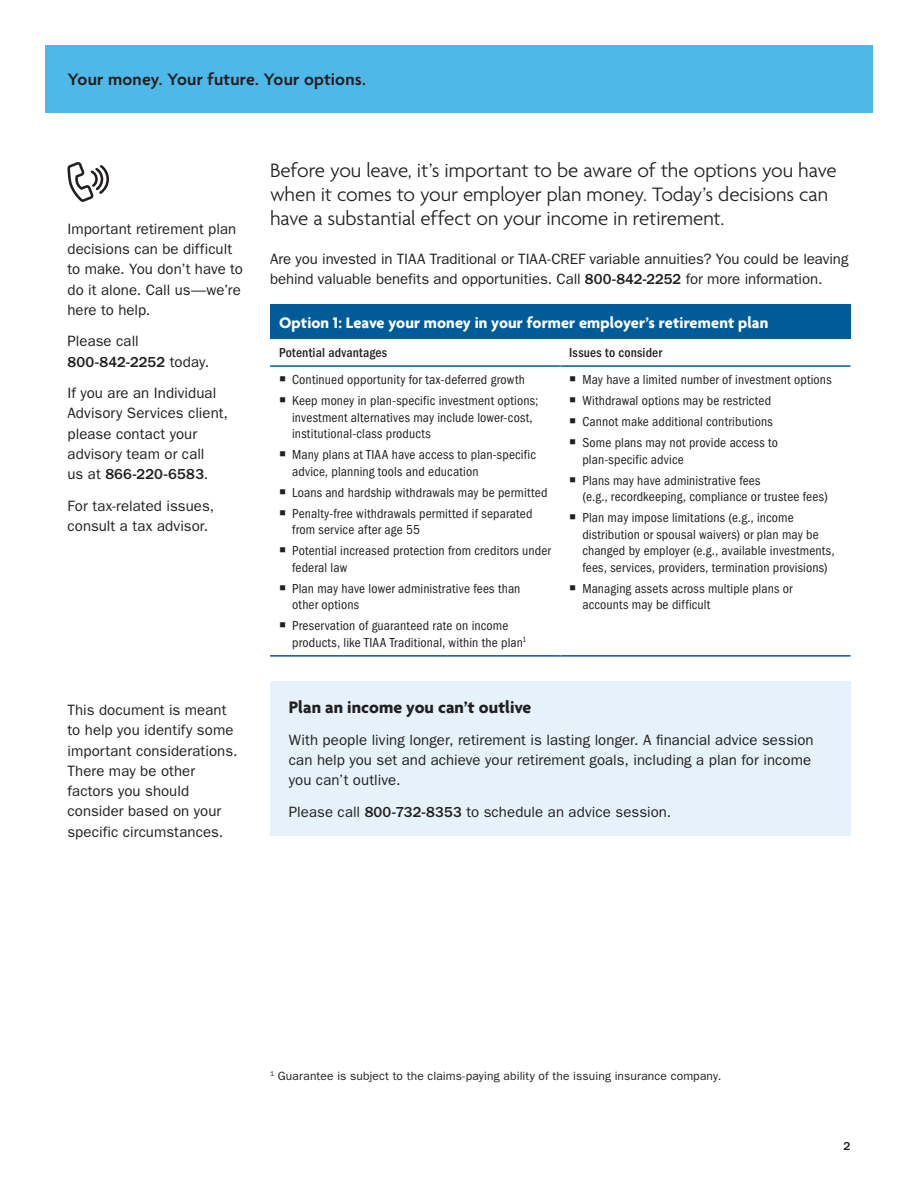
<style>
.page{position:relative;width:918px;height:1188px;background:#fff}
.page>*{position:absolute;margin:0;border:0;box-sizing:border-box;transform-origin:0 0}
.t1{font:300 21px/24px "Agenda";letter-spacing:-.005em;color:#231f20}
.t2{font:600 18px "Agenda";letter-spacing:.015em;color:#231f20}
.t3{font:700 18px "Agenda";letter-spacing:.005em;color:#231f20}
.t4{font:700 16.5px "Agenda";letter-spacing:.005em;color:#fff}
.t5{font:15px/20.2px "ITC Franklin Gothic Std";letter-spacing:.005em;color:#231f20}
.t6{font:condensed 13.5px/21px "ITC Franklin Gothic Std";letter-spacing:.01em;color:#231f20}
.t7{font:500 condensed 13.5px "ITC Franklin Gothic Std";letter-spacing:.015em;color:#231f20}
.t8{font:12px "ITC Franklin Gothic Std";letter-spacing:.01em;color:#231f20}
.t9{font:500 12px "ITC Franklin Gothic Std";color:#231f20}
.s1{font-weight:500}
</style>
<div class="page">
<div style="left:270px;top:305px;width:580px;height:34px;background:#005c98"></div>
<hr style="left:270px;top:365px;width:290px;height:2px;background:#005c98">
<hr style="left:560px;top:365px;width:290px;height:2px;background:#005c98">
<hr style="left:270px;top:655px;width:290px;height:2px;background:#005c98">
<hr style="left:560px;top:655px;width:290px;height:2px;background:#005c98">
<div style="left:270px;top:681px;width:580px;height:155px;background:#e5f2fa"></div>
<svg style="left:67px;top:162px;width:42px;height:40px"></svg>
<div style="left:45px;top:45px;width:828px;height:67px;background:#4eb9e9"></div>
<h2 class="t2" style="left:68px;top:69px;width:300px">Your money. Your future. Your options.</h2>
<p class="t5" style="left:68px;top:219px;width:177px">Important retirement plan decisions can be difficult to make. You don’t have to do it alone. Call us—we’re here to help.</p>
<p class="t5" style="left:68px;top:331px;width:143px">Please call<br><span class="s1">800-842-2252</span> today.</p>
<p class="t5" style="left:68px;top:383px;width:162px">If you are an Individual<br>Advisory Services client, please contact your advisory team or call<br>us at <span class="s1">866-220-6583</span>.</p>
<p class="t5" style="left:68px;top:495px;width:148px">For tax-related issues, consult a tax advisor.</p>
<p class="t5" style="left:68px;top:700px;width:172px">This document is meant to help you identify some important considerations.<br>There may be other factors you should consider based on your specific circumstances.</p>
<h1 class="t1" style="left:270px;top:160px;width:568px">Before you leave, it’s important to be aware of the options you have when it comes to your employer plan money. Today’s decisions can have a substantial effect on your income in retirement.</h1>
<p class="t5" style="left:270px;top:249px;width:580px">Are you invested in TIAA Traditional or TIAA-CREF variable annuities? You could be leaving behind valuable benefits and opportunities. Call <span class="s1">800-842-2252</span> for more information.</p>
<p class="t4" style="left:279px;top:313px;width:491px">Option 1: Leave your money in your former employer’s retirement plan</p>
<p class="t7" style="left:279px;top:345px;width:110px">Potential advantages</p>
<p class="t7" style="left:569px;top:345px;width:94px">Issues to consider</p>
<p class="t6" style="left:292px;top:369px;width:248px">Continued opportunity for tax-deferred growth<br>Keep money in plan-specific investment options;</p>
<p class="t6" style="left:292px;top:409px;width:242px;line-height:16.5px">investment alternatives may include lower-cost, institutional-class products</p>
<p class="t6" style="left:292px;top:447px;width:245px;line-height:16.5px">Many plans at TIAA have access to plan-specific advice, planning tools and education</p>
<p class="t6" style="left:292px;top:482px;width:257px">Loans and hardship withdrawals may be permitted<br>Penalty-free withdrawals permitted if separated</p>
<p class="t6" style="left:292px;top:519px;width:260px">from service after age 55<br>Potential increased protection from creditors under</p>
<p class="t6" style="left:292px;top:557px;width:230px">federal law<br>Plan may have lower administrative fees than</p>
<p class="t6" style="left:292px;top:595px;width:218px">other options<br>Preservation of guaranteed rate on income</p>
<p class="t6" style="left:292px;top:632px;width:236px">products, like TIAA Traditional, within the plan<sup>1</sup></p>
<p class="t6" style="left:582px;top:369px;width:251px">May have a limited number of investment options Withdrawal options may be restricted<br>Cannot make additional contributions<br>Some plans may not provide access to</p>
<p class="t6" style="left:582px;top:449px;width:180px">plan-specific advice<br>Plans may have administrative fees</p>
<p class="t6" style="left:582px;top:486px;width:247px">(e.g., recordkeeping, compliance or trustee fees)<br>Plan may impose limitations (e.g., income</p>
<p class="t6" style="left:582px;top:526px;width:254px;line-height:16.5px">distribution or spousal waivers) or plan may be changed by employer (e.g., available investments, fees, services, providers, termination provisions)</p>
<p class="t6" style="left:582px;top:580px;width:212px;line-height:16.5px">Managing assets across multiple plans or accounts may be difficult</p>
<h2 class="t3" style="left:289px;top:698px;width:244px">Plan an income you can’t outlive</h2>
<p class="t5" style="left:289px;top:730px;width:526px">With people living longer, retirement is lasting longer. A financial advice session can help you set and achieve your retirement goals, including a plan for income you can’t outlive.</p>
<p class="t5" style="left:289px;top:802px;width:384px">Please call <span class="s1">800-732-8353</span> to schedule an advice session.</p>
<p class="t8" style="left:270px;top:1069px;width:453px"><sup>1</sup> Guarantee is subject to the claims-paying ability of the issuing insurance company.</p>
<p class="t9" style="left:843px;top:1140px;width:9px">2</p>
</div>
